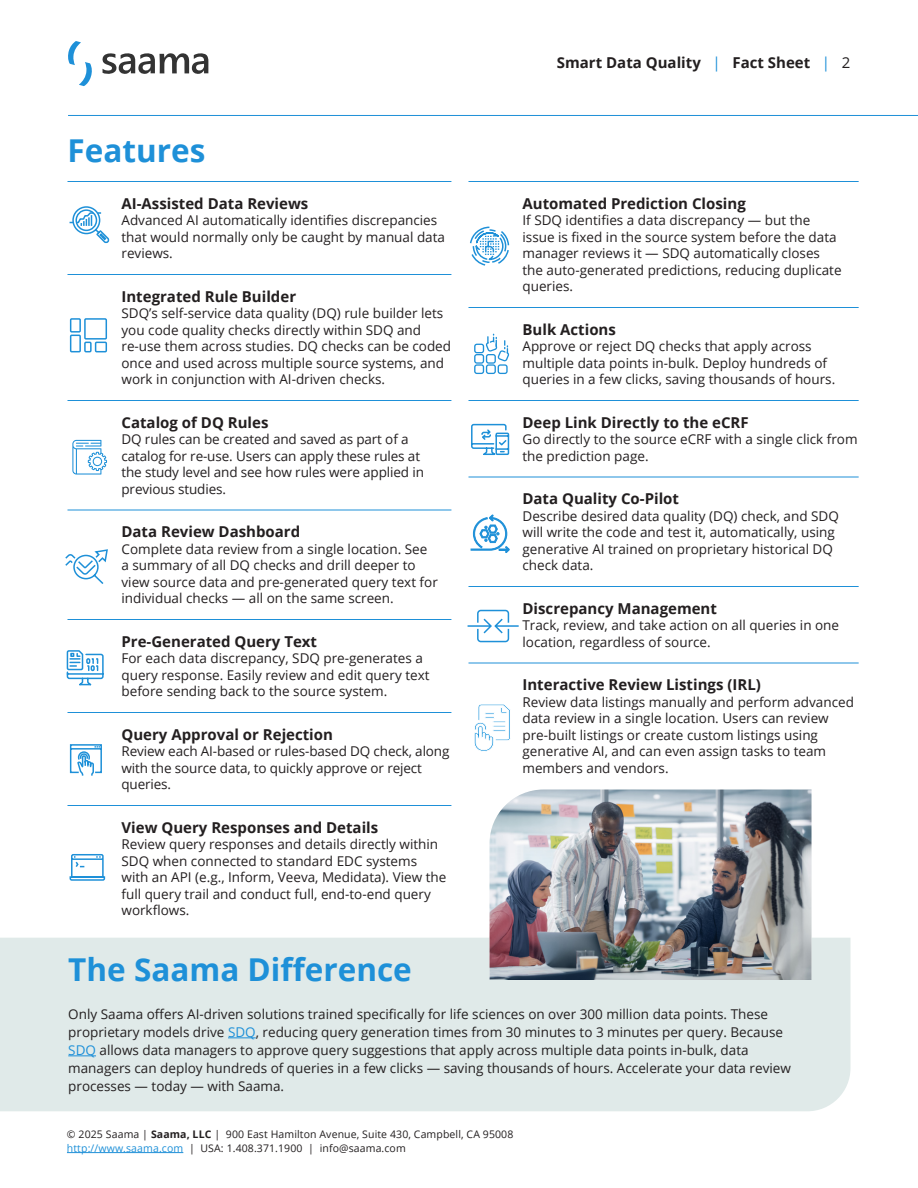
<style>
.page{position:relative;width:918px;height:1188px;background:#fff}
.page>*{position:absolute;margin:0;border:0;box-sizing:border-box;transform-origin:0 0}
.H2_-_Regular{font:700 31.5px "Open Sans";color:#1e90d8}
.List{font:700 15px "Open Sans";color:#231f20}
.List-2{font:13.5px/16.5px "Open Sans";color:#231f20}
.Body{font:13.5px/18px "Open Sans";color:#231f20}
.t1{font:10.5px "Open Sans";letter-spacing:.01em;color:#231f20}
.s1{font-weight:400;color:#1e90d8}
.s2{font-weight:400}
.s3{color:#1e90d8}
.s4{font-weight:700}
</style>
<div class="page">
<hr style="left:469px;top:181px;width:390px;height:1px;background:#1e90d8">
<hr style="left:469px;top:307px;width:390px;height:1px;background:#1e90d8">
<hr style="left:469px;top:400px;width:390px;height:1px;background:#1e90d8">
<hr style="left:469px;top:477px;width:390px;height:1px;background:#1e90d8">
<hr style="left:469px;top:586px;width:390px;height:1px;background:#1e90d8">
<hr style="left:469px;top:663px;width:390px;height:1px;background:#1e90d8">
<hr style="left:68px;top:181px;width:383px;height:1px;background:#1e90d8">
<hr style="left:68px;top:274px;width:383px;height:1px;background:#1e90d8">
<hr style="left:68px;top:400px;width:383px;height:1px;background:#1e90d8">
<hr style="left:68px;top:510px;width:383px;height:1px;background:#1e90d8">
<hr style="left:68px;top:619px;width:383px;height:1px;background:#1e90d8">
<hr style="left:68px;top:712px;width:383px;height:1px;background:#1e90d8">
<hr style="left:68px;top:805px;width:383px;height:1px;background:#1e90d8">
<div style="left:0;top:938px;width:850px;height:173px;background:#e0eae9"></div>
<svg style="left:228px;top:1038px;width:28px;height:1px"></svg>
<svg style="left:68px;top:1056px;width:28px;height:1px"></svg>
<img style="left:490px;top:790px;width:322px;height:190px">
<hr style="left:67px;top:1152px;width:116px;height:1px;background:#1e90d8">
<svg style="left:65px;top:549px;width:43px;height:35px"></svg>
<hr style="left:68px;top:115px;width:850px;height:1px;background:#1e90d8">
<svg style="left:68px;top:41px;width:24px;height:45px"></svg>
<svg style="left:102px;top:53px;width:106px;height:21px"></svg>
<svg style="left:474px;top:334px;width:35px;height:40px"></svg>
<svg style="left:72px;top:440px;width:35px;height:35px"></svg>
<svg style="left:471px;top:423px;width:39px;height:32px"></svg>
<svg style="left:66px;top:650px;width:38px;height:36px"></svg>
<svg style="left:69px;top:318px;width:39px;height:35px"></svg>
<svg style="left:470px;top:226px;width:40px;height:40px"></svg>
<svg style="left:69px;top:206px;width:41px;height:38px"></svg>
<svg style="left:69px;top:744px;width:33px;height:32px"></svg>
<svg style="left:69px;top:854px;width:37px;height:27px"></svg>
<svg style="left:471px;top:514px;width:39px;height:39px"></svg>
<svg style="left:474px;top:704px;width:37px;height:48px"></svg>
<svg style="left:467px;top:609px;width:52px;height:34px"></svg>
<p class="H2_-_Regular" style="left:68px;top:128px;width:139px">Features</p>
<p class="List" style="left:122px;top:193px;width:188px">AI-Assisted Data Reviews</p>
<p class="List-2" style="left:122px;top:212px;width:325px">Advanced AI automatically identifies discrepancies that would normally only be caught by manual data reviews.</p>
<p class="List" style="left:122px;top:286px;width:176px">Integrated Rule Builder</p>
<p class="List-2" style="left:122px;top:305px;width:331px">SDQ’s self-service data quality (DQ) rule builder lets you code quality checks directly within SDQ and re-use them across studies. DQ checks can be coded once and used across multiple source systems, and work in conjunction with AI-driven checks.</p>
<p class="List" style="left:122px;top:412px;width:148px">Catalog of DQ Rules</p>
<p class="List-2" style="left:122px;top:431px;width:304px">DQ rules can be created and saved as part of a catalog for re-use. Users can apply these rules at the study level and see how rules were applied in previous studies.</p>
<p class="List" style="left:122px;top:521px;width:180px">Data Review Dashboard</p>
<p class="List-2" style="left:122px;top:540px;width:318px">Complete data review from a single location. See a summary of all DQ checks and drill deeper to view source data and pre-generated query text for individual checks — all on the same screen.</p>
<p class="List" style="left:122px;top:631px;width:197px">Pre-Generated Query Text</p>
<p class="List-2" style="left:122px;top:650px;width:310px">For each data discrepancy, SDQ pre-generates a query response. Easily review and edit query text before sending back to the source system.</p>
<p class="List" style="left:122px;top:724px;width:213px">Query Approval or Rejection</p>
<p class="List-2" style="left:122px;top:743px;width:330px">Review each AI-based or rules-based DQ check, along with the source data, to quickly approve or reject queries.</p>
<p class="List" style="left:122px;top:817px;width:258px">View Query Responses and Details</p>
<p class="List-2" style="left:122px;top:836px;width:326px">Review query responses and details directly within SDQ when connected to standard EDC systems with an API (e.g., Inform, Veeva, Medidata). View the full query trail and conduct full, end-to-end query workflows.</p>
<p class="List" style="left:557px;top:52px;width:295px">Smart Data Quality <span class="s1">|</span> Fact Sheet <span class="s1">|</span> <span class="s2">2</span></p>
<p class="List" style="left:523px;top:193px;width:225px">Automated Prediction Closing</p>
<p class="List-2" style="left:523px;top:212px;width:321px">If SDQ identifies a data discrepancy — but the issue is fixed in the source system before the data manager reviews it — SDQ automatically closes the auto-generated predictions, reducing duplicate queries.</p>
<p class="List" style="left:523px;top:319px;width:95px">Bulk Actions</p>
<p class="List-2" style="left:523px;top:338px;width:314px">Approve or reject DQ checks that apply across multiple data points in-bulk. Deploy hundreds of queries in a few clicks, saving thousands of hours.</p>
<p class="List" style="left:523px;top:412px;width:228px">Deep Link Directly to the eCRF</p>
<p class="List-2" style="left:523px;top:431px;width:337px">Go directly to the source eCRF with a single click from the prediction page.</p>
<p class="List" style="left:523px;top:488px;width:158px">Data Quality Co-Pilot</p>
<p class="List-2" style="left:523px;top:507px;width:318px">Describe desired data quality (DQ) check, and SDQ will write the code and test it, automatically, using generative AI trained on proprietary historical DQ check data.</p>
<p class="List" style="left:523px;top:598px;width:196px">Discrepancy Management</p>
<p class="List-2" style="left:523px;top:617px;width:318px">Track, review, and take action on all queries in one location, regardless of source.</p>
<p class="List" style="left:523px;top:674px;width:240px">Interactive Review Listings (IRL)</p>
<p class="List-2" style="left:523px;top:693px;width:333px">Review data listings manually and perform advanced data review in a single location. Users can review pre-built listings or create custom listings using generative AI, and can even assign tasks to team members and vendors.</p>
<p class="H2_-_Regular" style="left:68px;top:948px;width:345px">The Saama Difference</p>
<p class="Body" style="left:68px;top:1005px;width:724px">Only Saama offers AI-driven solutions trained specifically for life sciences on over 300 million data points. These proprietary models drive <span class="s3">SDQ</span>, reducing query generation times from 30 minutes to 3 minutes per query. Because <span class="s3">SDQ</span> allows data managers to approve query suggestions that apply across multiple data points in-bulk, data managers can deploy hundreds of queries in a few clicks — saving thousands of hours. Accelerate your data review processes — today — with Saama.</p>
<p class="t1" style="left:67px;top:1127px;width:448px">© 2025 Saama | <span class="s4">Saama, LLC</span> | 900 East Hamilton Avenue, Suite 430, Campbell, CA 95008</p>
<p class="t1" style="left:67px;top:1141px;width:340px"><span class="s3">http://www.saama.com</span> | USA: 1.408.371.1900 | info@saama.com</p>
</div>
